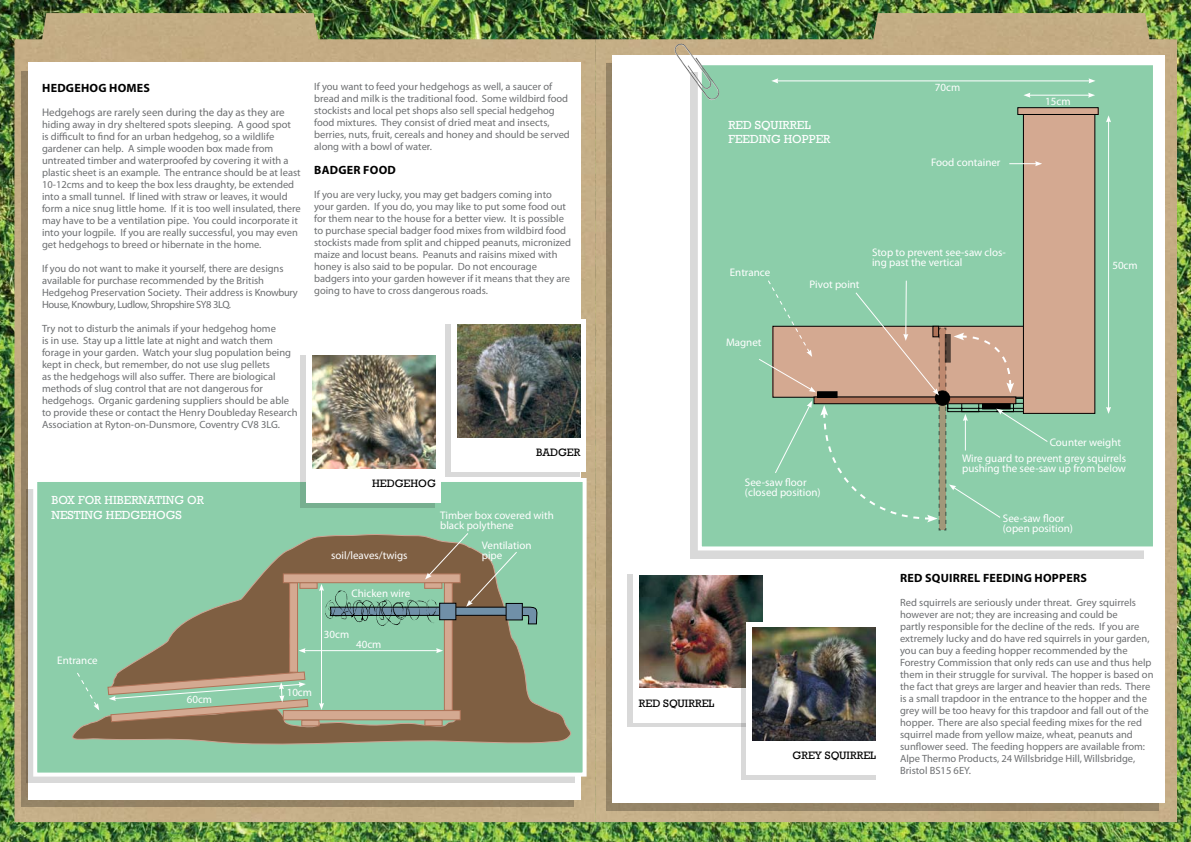
<style>
.page{position:relative;width:1191px;height:842px;background:#fff}
.page>*{position:absolute;margin:0;border:0;box-sizing:border-box;transform-origin:0 0}
.t1{font:12px/14.4px "Rockwell";color:#fff}
.t2{font:700 12px "Myriad Pro";letter-spacing:.02em;color:#000}
.t3{font:11px/10px "Myriad Pro";color:#fff}
.t4{font:11px "Myriad Pro";color:#6d6f71}
.t5{font:11px "Rockwell";color:#000}
.t6{font:10.5px/12px "Myriad Pro";color:#6d6f71}
</style>
<div class="page">
<img style="left:0;top:0;width:1191px;height:842px">
<img style="left:14px;top:13px;width:1163px;height:809px">
<div style="left:606px;top:64px;width:552px;height:747px;background:#948364"></div>
<div style="left:612px;top:55px;width:553px;height:748px;background:#fff"></div>
<div style="left:21px;top:71px;width:553px;height:735px;background:#948264"></div>
<div style="left:28px;top:62px;width:552px;height:737px;background:#fff"></div>
<div style="left:26px;top:489px;width:548px;height:293px;background:linear-gradient(to right,#d9d9d9,#d9d9d9)"></div>
<div style="left:33px;top:478px;width:553px;height:299px;background:#8cceaa;border:4px solid #fff"></div>
<svg style="left:72px;top:536px;width:500px;height:209px"></svg>
<div style="left:283px;top:710px;width:178px;height:10px;background:#d4a991;border:1px solid #b07459"></div>
<div style="left:283px;top:573px;width:178px;height:10px;background:#d4a991;border:1px solid #b07459"></div>
<div style="left:444px;top:582px;width:9px;height:129px;background:#d4a991;border:1px solid #b07459"></div>
<div style="left:289px;top:582px;width:9px;height:91px;background:#d4a991;border:1px solid #b07459"></div>
<svg style="left:301px;top:720px;width:18px;height:6px"></svg>
<div style="left:424px;top:719px;width:18px;height:7px;background:#d4a991;border:1px solid #b07459"></div>
<div style="left:299px;top:582px;width:19px;height:7px;background:#d4a991;border:1px solid #b07459"></div>
<svg style="left:107px;top:671px;width:202px;height:52px"></svg>
<svg style="left:76px;top:671px;width:23px;height:39px"></svg>
<hr style="left:304px;top:650px;width:134px;height:1px;background:#fff">
<svg style="left:298px;top:648px;width:7px;height:5px"></svg>
<svg style="left:436px;top:648px;width:7px;height:5px"></svg>
<hr style="left:321px;top:589px;width:1px;height:115px;background:#fff">
<svg style="left:319px;top:703px;width:5px;height:7px"></svg>
<svg style="left:319px;top:533px;width:220px;height:94px"></svg>
<div style="left:691px;top:72px;width:452px;height:486px;background:linear-gradient(to right,#ddd,#ddd)"></div>
<div style="left:698px;top:61px;width:459px;height:489px;background:#8cceaa;border:4px solid #fff"></div>
<div style="left:1023px;top:113px;width:71px;height:300px;background:#d4a991"></div>
<div style="left:1023px;top:113px;width:72px;height:301px;border:1px solid #000"></div>
<div style="left:1017px;top:108px;width:81px;height:6px;background:#d4a991"></div>
<div style="left:1017px;top:107px;width:81px;height:8px;border:1px solid #000"></div>
<svg style="left:1009px;top:161px;width:33px;height:5px"></svg>
<svg style="left:759px;top:279px;width:289px;height:251px"></svg>
<hr style="left:1029px;top:95px;width:60px;height:1px;background:#fff">
<svg style="left:1023px;top:93px;width:7px;height:5px"></svg>
<svg style="left:1088px;top:93px;width:7px;height:5px"></svg>
<hr style="left:776px;top:80px;width:314px;height:1px;background:#fff">
<svg style="left:771px;top:78px;width:7px;height:5px"></svg>
<svg style="left:1088px;top:78px;width:7px;height:5px"></svg>
<hr style="left:1108px;top:121px;width:1px;height:287px;background:#fff">
<svg style="left:1106px;top:115px;width:5px;height:7px"></svg>
<svg style="left:1106px;top:407px;width:5px;height:7px"></svg>
<svg style="left:300px;top:355px;width:135px;height:152px"></svg>
<div style="left:306px;top:350px;width:135px;height:153px;background:#fff"></div>
<img style="left:313px;top:356px;width:122px;height:112px">
<div style="left:445px;top:324px;width:135px;height:152px;background:#d9d9d9"></div>
<div style="left:451px;top:319px;width:135px;height:153px;background:#fff"></div>
<img style="left:457px;top:324px;width:123px;height:113px">
<div style="left:627px;top:575px;width:135px;height:152px;background:#d9d9d9"></div>
<div style="left:633px;top:570px;width:135px;height:153px;background:#fff"></div>
<img style="left:639px;top:575px;width:123px;height:113px">
<svg style="left:740px;top:627px;width:135px;height:152px"></svg>
<div style="left:746px;top:622px;width:135px;height:153px;background:#fff"></div>
<img style="left:753px;top:627px;width:122px;height:113px">
<img style="left:673px;top:43px;width:49px;height:59px">
<p class="t2" style="left:42px;top:80px;width:109px">HEDGEHOG HOMES</p>
<p class="t4" style="left:42px;top:105px;width:244px">Hedgehogs are rarely seen during the day as they are</p>
<p class="t6" style="left:42px;top:118px;width:260px">hiding away in dry sheltered spots sleeping. A good spot<br>is difficult to find for an urban hedgehog, so a wildlife gardener can help. A simple wooden box made from untreated timber and waterproofed by covering it with a plastic sheet is an example. The entrance should be at least 10-12cms and to keep the box less draughty, be extended into a small tunnel. If lined with straw or leaves, it would form a nice snug little home. If it is too well insulated, there may have to be a ventilation pipe. You could incorporate it into your logpile. If you are really successful, you may even get hedgehogs to breed or hibernate in the home.</p>
<p class="t6" style="left:42px;top:262px;width:257px">If you do not want to make it yourself, there are designs available for purchase recommended by the British Hedgehog Preservation Society. Their address is Knowbury House, Knowbury, Ludlow, Shropshire SY8 3LQ.</p>
<p class="t6" style="left:42px;top:322px;width:257px">Try not to disturb the animals if your hedgehog home<br>is in use. Stay up a little late at night and watch them forage in your garden. Watch your slug population being kept in check, but remember, do not use slug pellets<br>as the hedgehogs will also suffer. There are biological methods of slug control that are not dangerous for hedgehogs. Organic gardening suppliers should be able to provide these or contact the Henry Doubleday Research Association at Ryton-on-Dunsmore, Coventry CV8 3LG.</p>
<p class="t1" style="left:51px;top:493px;width:154px">BOX FOR HIBERNATING OR<br>NESTING HEDGEHOGS</p>
<p class="t3" style="left:57px;top:655px;width:42px">Entrance</p>
<p class="t6" style="left:314px;top:81px;width:257px">If you want to feed your hedgehogs as well, a saucer of bread and milk is the traditional food. Some wildbird food stockists and local pet shops also sell special hedgehog food mixtures. They consist of dried meat and insects, berries, nuts, fruit, cereals and honey and should be served along with a bowl of water.</p>
<p class="t2" style="left:314px;top:162px;width:83px">BADGER FOOD</p>
<p class="t6" style="left:314px;top:189px;width:258px">If you are very lucky, you may get badgers coming into your garden. If you do, you may like to put some food out for them near to the house for a better view. It is possible to purchase special badger food mixes from wildbird food stockists made from split and chipped peanuts, micronized maize and locust beans. Peanuts and raisins mixed with honey is also said to be popular. Do not encourage badgers into your garden however if it means that they are going to have to cross dangerous roads.</p>
<p class="t5" style="left:372px;top:477px;width:65px">HEDGEHOG</p>
<p class="t5" style="left:536px;top:446px;width:46px">BADGER</p>
<p class="t3" style="left:331px;top:550px;width:78px">soil/leaves/twigs</p>
<p class="t3" style="left:351px;top:588px;width:60px">Chicken wire</p>
<p class="t3" style="left:324px;top:629px;width:27px">30cm</p>
<p class="t3" style="left:356px;top:639px;width:27px">40cm</p>
<p class="t3" style="left:440px;top:510px;width:115px">Timber box covered with black polythene</p>
<p class="t3" style="left:482px;top:540px;width:51px">Ventilation pipe</p>
<p class="t3" style="left:187px;top:694px;width:27px">60cm</p>
<p class="t3" style="left:287px;top:687px;width:27px">10cm</p>
<p class="t1" style="left:728px;top:117px;width:104px">RED SQUIRREL<br>FEEDING HOPPER</p>
<p class="t3" style="left:935px;top:83px;width:27px">70cm</p>
<p class="t3" style="left:931px;top:157px;width:71px">Food container</p>
<p class="t3" style="left:730px;top:267px;width:42px">Entrance</p>
<p class="t3" style="left:726px;top:337px;width:37px">Magnet</p>
<p class="t3" style="left:809px;top:279px;width:52px">Pivot point</p>
<p class="t3" style="left:872px;top:247px;width:135px">Stop to prevent see-saw clos&shy;ing past the vertical</p>
<p class="t3" style="left:1045px;top:96px;width:27px">15cm</p>
<p class="t3" style="left:1112px;top:260px;width:27px">50cm</p>
<p class="t5" style="left:639px;top:697px;width:77px">RED SQUIRREL</p>
<p class="t3" style="left:745px;top:477px;width:77px">See-saw floor (closed position)</p>
<p class="t5" style="left:792px;top:749px;width:85px">GREY SQUIRREL</p>
<p class="t3" style="left:962px;top:434px;width:165px;line-height:15.9px;text-indent:88px">Counter weight<br>Wire guard to prevent grey squirrels</p>
<p class="t3" style="left:962px;top:463px;width:165px">pushing the see-saw up from below</p>
<p class="t3" style="left:1002px;top:513px;width:72px">See-saw floor (open position)</p>
<p class="t2" style="left:900px;top:570px;width:188px">RED SQUIRREL FEEDING HOPPERS</p>
<p class="t6" style="left:900px;top:596px;width:255px">Red squirrels are seriously under threat. Grey squirrels however are not; they are increasing and could be<br>partly responsible for the decline of the reds. If you are extremely lucky and do have red squirrels in your garden, you can buy a feeding hopper recommended by the Forestry Commission that only reds can use and thus help them in their struggle for survival. The hopper is based on the fact that greys are larger and heavier than reds. There is a small trapdoor in the entrance to the hopper and the grey will be too heavy for this trapdoor and fall out of the hopper. There are also special feeding mixes for the red squirrel made from yellow maize, wheat, peanuts and sunflower seed. The feeding hoppers are available from:<br>Alpe Thermo Products, 24 Willsbridge Hill, Willsbridge, Bristol BS15 6EY.</p>
</div>
